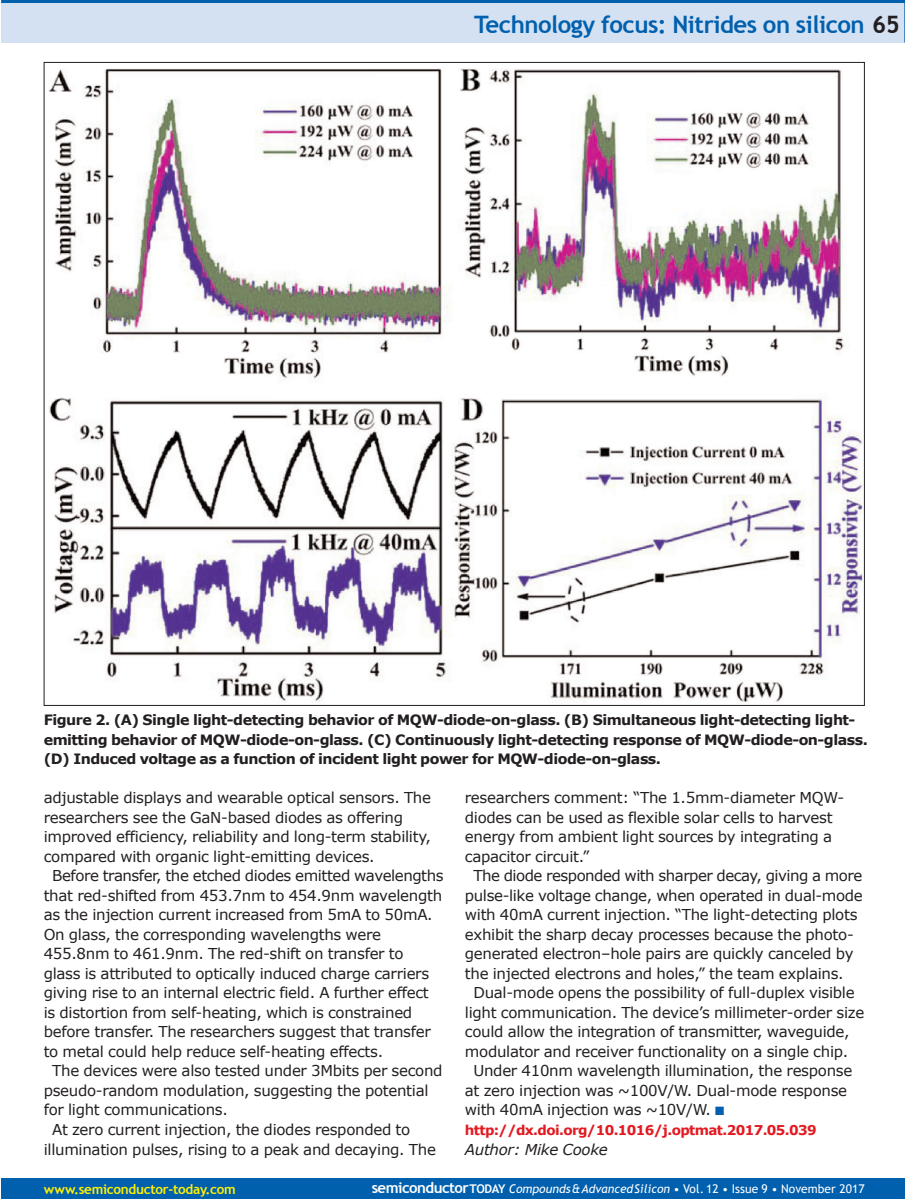
<style>
.page{position:relative;width:905px;height:1199px;background:#fff}
.page>*{position:absolute;margin:0;border:0;box-sizing:border-box;transform-origin:0 0}
.t1{font:700 24px "Trebuchet MS";letter-spacing:-.02em;color:#0160ae}
.t2{font:15px "Verdana";letter-spacing:-.02em;color:#231f20}
.t3{font:italic 15px "Verdana";letter-spacing:-.02em;color:#231f20}
.t4{font:700 14.25px/19.5px "Verdana";letter-spacing:-.035em;color:#231f20}
.t5{font:700 13.5px "Verdana";letter-spacing:-.045em;color:#e21a21}
.t6{font:700 13.5px "Trebuchet MS";letter-spacing:-.02em;color:#fff101}
.t7{font:12px "Trebuchet MS";letter-spacing:.005em;color:#fff}
.s1{color:#231f20}
.s2{color:#0160ae}
.s3{font-weight:700;font-size:15px}
.s4{font-weight:700}
.s5{font-style:italic}
</style>
<div class="page">
<img style="left:49px;top:69px;width:813px;height:634px">
<div style="left:1px;top:0;width:903px;height:43px;background:#d4e1f2"></div>
<hr style="left:904px;top:0;width:1px;height:43px;background:#0160ae">
<hr style="left:1px;top:0;width:903px;height:3px;background:#0160ae">
<div style="left:1px;top:1178px;width:903px;height:20px;background:#0160ae"></div>
<p class="t1" style="left:474px;top:10px;width:427px">Technology focus: Nitrides on silicon <span class="s1">65</span></p>
<p class="t4" style="left:44px;top:710px;width:825px">Figure 2. (A) Single light-detecting behavior of MQW-diode-on-glass. (B) Simultaneous light-detecting light&shy;emitting behavior of MQW-diode-on-glass. (C) Continuously light-detecting response of MQW-diode-on-glass. (D) Induced voltage as a function of incident light power for MQW-diode-on-glass.</p>
<p class="t2" style="left:44px;top:788px;width:389px">adjustable displays and wearable optical sensors. The</p>
<p class="t2" style="left:44px;top:807px;width:361px">researchers see the GaN-based diodes as offering</p>
<p class="t2" style="left:44px;top:827px;width:389px">improved efficiency, reliability and long-term stability,</p>
<p class="t2" style="left:44px;top:846px;width:332px">compared with organic light-emitting devices.</p>
<p class="t2" style="left:52px;top:866px;width:393px">Before transfer, the etched diodes emitted wavelengths</p>
<p class="t2" style="left:44px;top:885px;width:400px">that red-shifted from 453.7nm to 454.9nm wavelength</p>
<p class="t2" style="left:44px;top:905px;width:390px">as the injection current increased from 5mA to 50mA.</p>
<p class="t2" style="left:44px;top:924px;width:339px">On glass, the corresponding wavelengths were</p>
<p class="t2" style="left:44px;top:944px;width:361px">455.8nm to 461.9nm. The red-shift on transfer to</p>
<p class="t2" style="left:44px;top:963px;width:387px">glass is attributed to optically induced charge carriers</p>
<p class="t2" style="left:44px;top:983px;width:386px">giving rise to an internal electric field. A further effect</p>
<p class="t2" style="left:44px;top:1002px;width:370px">is distortion from self-heating, which is constrained</p>
<p class="t2" style="left:44px;top:1022px;width:388px">before transfer. The researchers suggest that transfer</p>
<p class="t2" style="left:44px;top:1041px;width:341px">to metal could help reduce self-heating effects.</p>
<p class="t2" style="left:52px;top:1061px;width:392px">The devices were also tested under 3Mbits per second</p>
<p class="t2" style="left:44px;top:1080px;width:386px">pseudo-random modulation, suggesting the potential</p>
<p class="t2" style="left:44px;top:1100px;width:186px">for light communications.</p>
<p class="t2" style="left:52px;top:1119px;width:359px">At zero current injection, the diodes responded to</p>
<p class="t2" style="left:44px;top:1139px;width:394px">illumination pulses, rising to a peak and decaying. The</p>
<p class="t2" style="left:465px;top:788px;width:381px">researchers comment: “The 1.5mm-diameter MQW-</p>
<p class="t2" style="left:465px;top:807px;width:369px">diodes can be used as flexible solar cells to harvest</p>
<p class="t2" style="left:465px;top:827px;width:369px">energy from ambient light sources by integrating a</p>
<p class="t2" style="left:465px;top:846px;width:126px">capacitor circuit.”</p>
<p class="t2" style="left:473px;top:866px;width:390px">The diode responded with sharper decay, giving a more</p>
<p class="t2" style="left:465px;top:885px;width:399px">pulse-like voltage change, when operated in dual-mode</p>
<p class="t2" style="left:465px;top:905px;width:394px">with 40mA current injection. “The light-detecting plots</p>
<p class="t2" style="left:465px;top:924px;width:390px">exhibit the sharp decay processes because the photo-</p>
<p class="t2" style="left:465px;top:944px;width:390px">generated electron–hole pairs are quickly canceled by</p>
<p class="t2" style="left:465px;top:963px;width:380px">the injected electrons and holes,” the team explains.</p>
<p class="t2" style="left:473px;top:983px;width:383px">Dual-mode opens the possibility of full-duplex visible</p>
<p class="t2" style="left:465px;top:1002px;width:401px">light communication. The device’s millimeter-order size</p>
<p class="t2" style="left:465px;top:1022px;width:386px">could allow the integration of transmitter, waveguide,</p>
<p class="t2" style="left:465px;top:1041px;width:385px">modulator and receiver functionality on a single chip.</p>
<p class="t2" style="left:473px;top:1061px;width:380px">Under 410nm wavelength illumination, the response</p>
<p class="t2" style="left:465px;top:1080px;width:384px">at zero injection was ~100V/W. Dual-mode response</p>
<p class="t2" style="left:465px;top:1100px;width:261px">with 40mA injection was ~10V/W. <span class="s2">■</span></p>
<p class="t5" style="left:465px;top:1121px;width:353px">http://dx.doi.org/10.1016/j.optmat.2017.05.039</p>
<p class="t3" style="left:465px;top:1139px;width:144px">Author: Mike Cooke</p>
<p class="t6" style="left:44px;top:1180px;width:194px">www.semiconductor-today.com</p>
<p class="t7" style="left:371px;top:1181px;width:494px"><span class="s3">semiconductor</span><span class="s4">TODAY</span> <span class="s5">Compounds&amp;AdvancedSilicon</span> • Vol. 12 • Issue 9 • November 2017</p>
</div>
